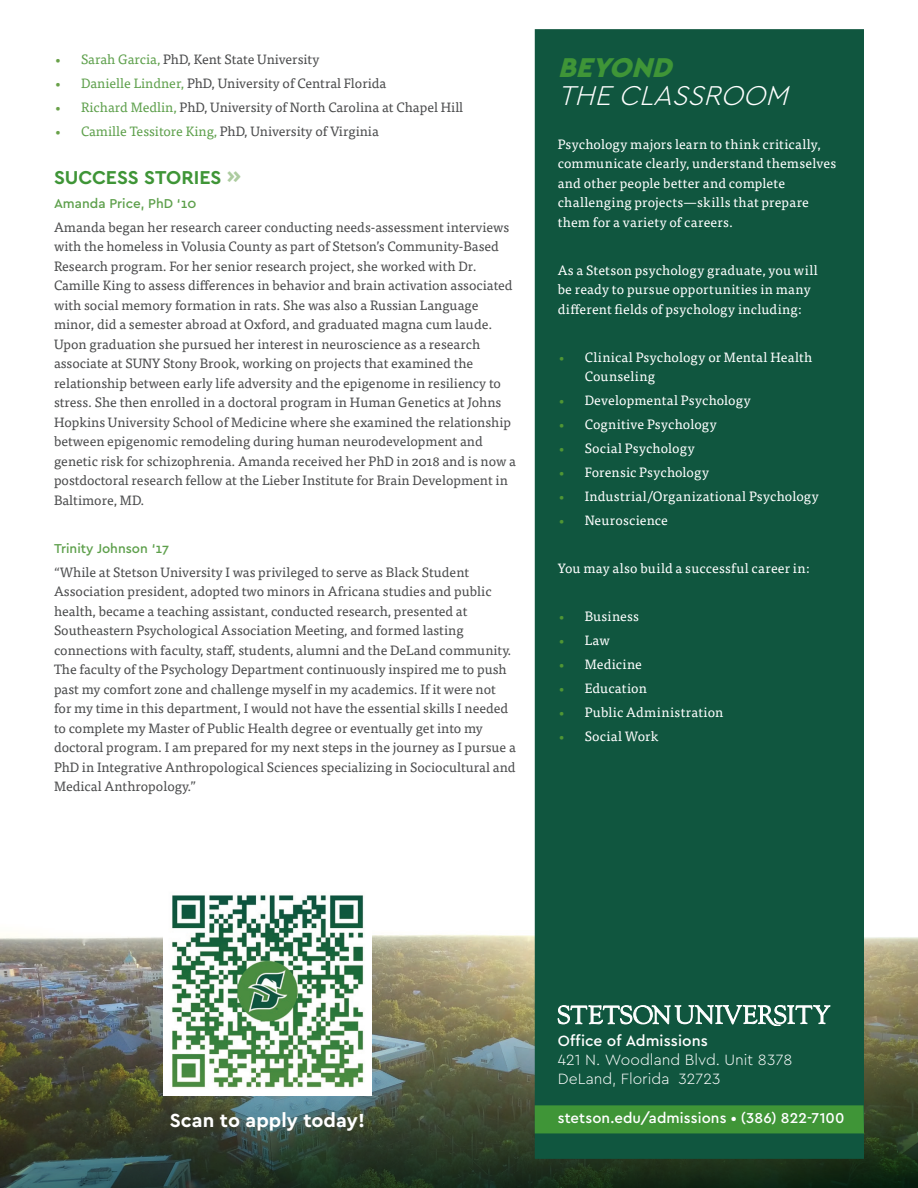
<style>
.page{position:relative;width:918px;height:1188px;background:#fff}
.page>*{position:absolute;margin:0;border:0;box-sizing:border-box;transform-origin:0 0}
.t1{font:italic 300 28.5px "Cera GR";color:#fff}
.t2{font:italic 900 28.5px "Cera GR";color:#3f9537}
.t3{font:700 19.8px "Cera GR";color:#fff}
.t4{font:700 19.5px "Cera GR";color:#3f9537}
.t5{font:300 15.6px/18.8px "Cera GR";letter-spacing:.005em;color:#fff}
.t6{font:500 15.6px "Cera GR";letter-spacing:.005em;color:#fff}
.t7{font:500 15px "Cera GR";letter-spacing:.005em;color:#fff}
.t8{font:13.5px/19.5px "Tisa Pro";color:#4b4c4d}
.t9{font:13.5px/19.5px "Tisa Pro";letter-spacing:.015em;color:#fff}
.t10{font:500 13.5px "Cera GR";color:#5ea04c}
.s1{color:#69a149}
.s2{color:#5ea04c}
.s3{font-size:24px;color:#adcca0}
.s4{color:#509634}
</style>
<div class="page">
<img style="left:0;top:937px;width:918px;height:251px">
<div style="left:535px;top:29px;width:329px;height:1130px;background:#10563f"></div>
<svg style="left:527px;top:1105px;width:345px;height:28px;background:#3e9036"></svg>
<img style="left:163px;top:895px;width:209px;height:200px">
<svg style="left:558px;top:1005px;width:272px;height:21px"></svg>
<p class="t8" style="left:54px;top:49px;width:267px"><span class="s1">•</span> <span class="s2">Sarah Garcia,</span> PhD, Kent State University</p>
<p class="t8" style="left:54px;top:73px;width:334px"><span class="s1">•</span> <span class="s2">Danielle Lindner,</span> PhD, University of Central Florida</p>
<p class="t8" style="left:54px;top:97px;width:411px"><span class="s1">•</span> <span class="s2">Richard Medlin,</span> PhD, University of North Carolina at Chapel Hill</p>
<p class="t8" style="left:54px;top:121px;width:326px"><span class="s1">•</span> <span class="s2">Camille Tessitore King,</span> PhD, University of Virginia</p>
<h3 class="t4" style="left:54px;top:166px;width:189px">SUCCESS STORIES <span class="s3">»</span></h3>
<p class="t10" style="left:54px;top:196px;width:144px">Amanda Price, PhD ‘10</p>
<p class="t8" style="left:54px;top:217px;width:464px">Amanda began her research career conducting needs-assessment interviews with the homeless in Volusia County as part of Stetson’s Community-Based Research program. For her senior research project, she worked with Dr.<br>Camille King to assess differences in behavior and brain activation associated with social memory formation in rats. She was also a Russian Language minor, did a semester abroad at Oxford, and graduated magna cum laude.<br>Upon graduation she pursued her interest in neuroscience as a research associate at SUNY Stony Brook, working on projects that examined the relationship between early life adversity and the epigenome in resiliency to stress. She then enrolled in a doctoral program in Human Genetics at Johns Hopkins University School of Medicine where she examined the relationship between epigenomic remodeling during human neurodevelopment and genetic risk for schizophrenia. Amanda received her PhD in 2018 and is now a postdoctoral research fellow at the Lieber Institute for Brain Development in Baltimore, MD.</p>
<p class="t10" style="left:54px;top:541px;width:117px">Trinity Johnson ‘17</p>
<p class="t8" style="left:54px;top:561px;width:463px">“While at Stetson University I was privileged to serve as Black Student Association president, adopted two minors in Africana studies and public health, became a teaching assistant, conducted research, presented at Southeastern Psychological Association Meeting, and formed lasting connections with faculty, staff, students, alumni and the DeLand community.<br>The faculty of the Psychology Department continuously inspired me to push past my comfort zone and challenge myself in my academics. If it were not for my time in this department, I would not have the essential skills I needed to complete my Master of Public Health degree or eventually get into my doctoral program. I am prepared for my next steps in the journey as I pursue a PhD in Integrative Anthropological Sciences specializing in Sociocultural and Medical Anthropology.”</p>
<h1 class="t2" style="left:558px;top:51px;width:124px">BEYOND</h1>
<h1 class="t1" style="left:558px;top:80px;width:240px">THECLASSROOM</h1>
<p class="t9" style="left:558px;top:134px;width:280px">Psychology majors learn to think critically, communicate clearly, understand themselves and other people better and complete challenging projects—skills that prepare them for a variety of careers.</p>
<p class="t9" style="left:558px;top:260px;width:262px">As a Stetson psychology graduate, you will be ready to pursue opportunities in many different fields of psychology including:</p>
<p class="t9" style="left:585px;top:347px;width:229px;text-indent:-27px"><span class="s4">•</span> Clinical Psychology or Mental Health<br>Counseling</p>
<p class="t9" style="left:558px;top:390px;width:195px"><span class="s4">•</span> Developmental Psychology</p>
<p class="t9" style="left:558px;top:414px;width:161px"><span class="s4">•</span> Cognitive Psychology</p>
<p class="t9" style="left:558px;top:438px;width:139px"><span class="s4">•</span> Social Psychology</p>
<p class="t9" style="left:558px;top:462px;width:153px"><span class="s4">•</span> Forensic Psychology</p>
<p class="t9" style="left:558px;top:486px;width:263px"><span class="s4">•</span> Industrial/Organizational Psychology</p>
<p class="t9" style="left:558px;top:510px;width:112px"><span class="s4">•</span> Neuroscience</p>
<p class="t9" style="left:558px;top:558px;width:254px">You may also build a successful career in:</p>
<p class="t9" style="left:558px;top:606px;width:83px"><span class="s4">•</span> Business</p>
<p class="t9" style="left:558px;top:630px;width:54px"><span class="s4">•</span> Law</p>
<p class="t9" style="left:558px;top:654px;width:86px"><span class="s4">•</span> Medicine</p>
<p class="t9" style="left:558px;top:678px;width:91px"><span class="s4">•</span> Education</p>
<p class="t9" style="left:558px;top:702px;width:167px"><span class="s4">•</span> Public Administration</p>
<p class="t9" style="left:558px;top:726px;width:102px"><span class="s4">•</span> Social Work</p>
<p class="t6" style="left:558px;top:1032px;width:152px">Office of Admissions</p>
<p class="t5" style="left:558px;top:1050px;width:236px">421 N. Woodland Blvd. Unit 8378<br>DeLand, Florida 32723</p>
<h2 class="t3" style="left:170px;top:1109px;width:197px">Scan to apply today!</h2>
<p class="t7" style="left:558px;top:1110px;width:288px">stetson.edu/admissions • (386) 822-7100</p>
</div>
